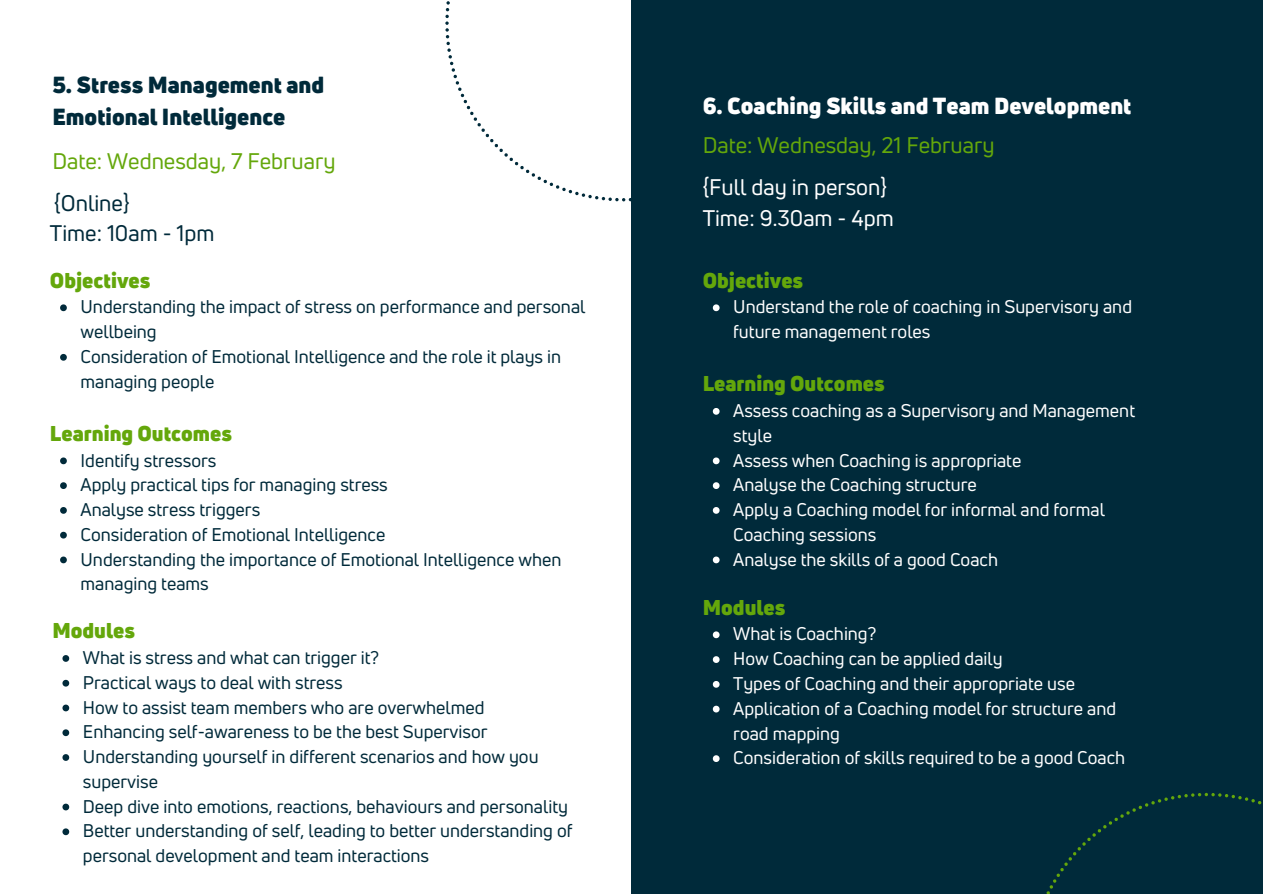
<style>
.page{position:relative;width:1263px;height:894px;background:#fff}
.page>*{position:absolute;margin:0;border:0;box-sizing:border-box;transform-origin:0 0}
.t1{font:900 22.8px/31.5px "Uni Neue";color:#002a3a}
.t2{font:900 22.8px "Uni Neue";color:#fff}
.t3{font:22.05px "Uni Neue";color:#64a70b}
.t4{font:22.05px "Uni Neue";color:#fff}
.t5{font:22.05px "Uni Neue";color:#002a3a}
.t6{font:900 21px "Uni Neue";color:#64a70b}
.t7{font:18px/24.8px "Uni Neue";color:#002a3a}
.t8{font:18px/24.8px "Uni Neue";color:#fff}
</style>
<div class="page">
<div style="left:631px;top:0;width:631px;height:893px;background:#002a3a"></div>
<svg style="left:1046px;top:792px;width:217px;height:101px"></svg>
<svg style="left:62px;top:655px;width:7px;height:6px"></svg>
<svg style="left:62px;top:679px;width:7px;height:7px"></svg>
<svg style="left:62px;top:704px;width:7px;height:7px"></svg>
<svg style="left:62px;top:729px;width:7px;height:7px"></svg>
<svg style="left:62px;top:754px;width:7px;height:6px"></svg>
<svg style="left:62px;top:803px;width:7px;height:7px"></svg>
<svg style="left:62px;top:828px;width:7px;height:6px"></svg>
<svg style="left:60px;top:304px;width:7px;height:7px"></svg>
<svg style="left:60px;top:354px;width:7px;height:6px"></svg>
<svg style="left:60px;top:457px;width:7px;height:7px"></svg>
<svg style="left:60px;top:482px;width:7px;height:7px"></svg>
<svg style="left:60px;top:507px;width:7px;height:6px"></svg>
<svg style="left:60px;top:531px;width:7px;height:7px"></svg>
<svg style="left:60px;top:556px;width:7px;height:7px"></svg>
<svg style="left:445px;top:1px;width:186px;height:200px"></svg>
<svg style="left:713px;top:631px;width:7px;height:7px"></svg>
<svg style="left:713px;top:656px;width:7px;height:6px"></svg>
<svg style="left:713px;top:681px;width:7px;height:6px"></svg>
<svg style="left:713px;top:705px;width:7px;height:7px"></svg>
<svg style="left:713px;top:755px;width:7px;height:6px"></svg>
<svg style="left:713px;top:304px;width:7px;height:7px"></svg>
<svg style="left:713px;top:408px;width:7px;height:6px"></svg>
<svg style="left:713px;top:457px;width:7px;height:7px"></svg>
<svg style="left:713px;top:482px;width:7px;height:7px"></svg>
<svg style="left:713px;top:507px;width:7px;height:6px"></svg>
<svg style="left:713px;top:556px;width:7px;height:7px"></svg>
<p class="t1" style="left:52px;top:69px;width:273px">5. Stress Management and<br>Emotional Intelligence</p>
<p class="t3" style="left:52px;top:146px;width:285px">Date: Wednesday, 7 February</p>
<p class="t5" style="left:54px;top:188px;width:77px">{Online}</p>
<p class="t5" style="left:50px;top:218px;width:166px">Time: 10am - 1pm</p>
<p class="t6" style="left:50px;top:265px;width:102px">Objectives</p>
<p class="t7" style="left:81px;top:294px;width:506px">Understanding the impact of stress on performance and personal wellbeing</p>
<p class="t7" style="left:81px;top:344px;width:482px">Consideration of Emotional Intelligence and the role it plays in managing people</p>
<p class="t6" style="left:50px;top:418px;width:184px">Learning Outcomes</p>
<p class="t7" style="left:81px;top:447px;width:137px">Identify stressors</p>
<p class="t7" style="left:81px;top:472px;width:309px">Apply practical tips for managing stress</p>
<p class="t7" style="left:81px;top:496px;width:181px">Analyse stress triggers</p>
<p class="t7" style="left:81px;top:521px;width:306px">Consideration of Emotional Intelligence</p>
<p class="t7" style="left:81px;top:546px;width:482px">Understanding the importance of Emotional Intelligence when managing teams</p>
<p class="t6" style="left:52px;top:616px;width:84px">Modules</p>
<p class="t7" style="left:83px;top:644px;width:298px">What is stress and what can trigger it?</p>
<p class="t7" style="left:83px;top:669px;width:261px">Practical ways to deal with stress</p>
<p class="t7" style="left:83px;top:694px;width:403px">How to assist team members who are overwhelmed</p>
<p class="t7" style="left:83px;top:719px;width:406px">Enhancing self-awareness to be the best Supervisor</p>
<p class="t7" style="left:83px;top:743px;width:457px">Understanding yourself in different scenarios and how you supervise</p>
<p class="t7" style="left:83px;top:793px;width:487px">Deep dive into emotions, reactions, behaviours and personality</p>
<p class="t7" style="left:83px;top:818px;width:491px">Better understanding of self, leading to better understanding of personal development and team interactions</p>
<p class="t2" style="left:703px;top:89px;width:430px">6. Coaching Skills and Team Development</p>
<p class="t3" style="left:703px;top:130px;width:293px">Date: Wednesday, 21 February</p>
<p class="t4" style="left:703px;top:172px;width:186px">{Full day in person}</p>
<p class="t4" style="left:703px;top:202px;width:193px">Time: 9.30am - 4pm</p>
<p class="t6" style="left:703px;top:265px;width:102px">Objectives</p>
<p class="t8" style="left:733px;top:294px;width:400px">Understand the role of coaching in Supervisory and future management roles</p>
<p class="t6" style="left:703px;top:369px;width:184px">Learning Outcomes</p>
<p class="t8" style="left:733px;top:398px;width:403px">Assess coaching as a Supervisory and Management style</p>
<p class="t8" style="left:733px;top:447px;width:290px">Assess when Coaching is appropriate</p>
<p class="t8" style="left:733px;top:472px;width:245px">Analyse the Coaching structure</p>
<p class="t8" style="left:733px;top:496px;width:373px">Apply a Coaching model for informal and formal<br>Coaching sessions</p>
<p class="t8" style="left:733px;top:546px;width:266px">Analyse the skills of a good Coach</p>
<p class="t6" style="left:703px;top:592px;width:84px">Modules</p>
<p class="t8" style="left:733px;top:621px;width:145px">What is Coaching?</p>
<p class="t8" style="left:733px;top:646px;width:271px">How Coaching can be applied daily</p>
<p class="t8" style="left:733px;top:670px;width:343px">Types of Coaching and their appropriate use</p>
<p class="t8" style="left:733px;top:695px;width:384px">Application of a Coaching model for structure and road mapping</p>
<p class="t8" style="left:733px;top:744px;width:393px">Consideration of skills required to be a good Coach</p>
</div>
